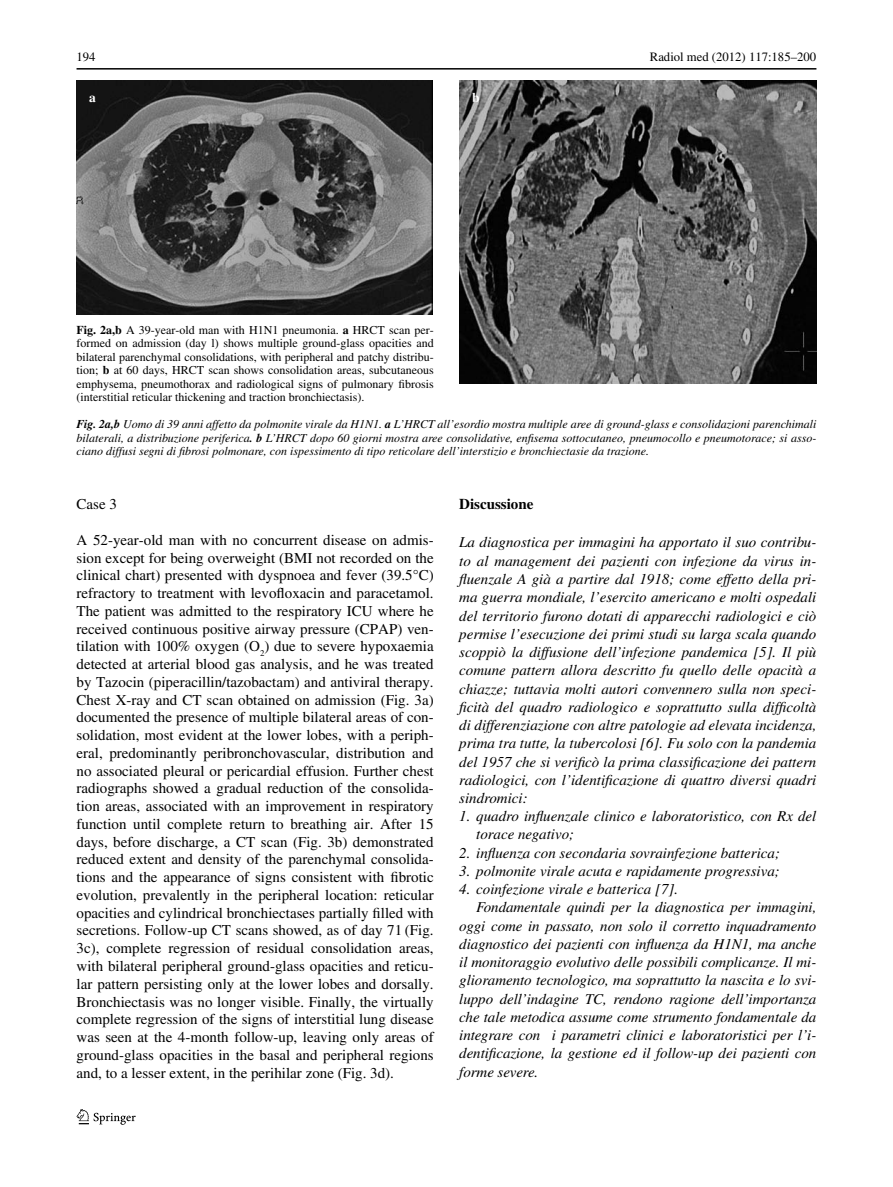
<style>
.page{position:relative;width:893px;height:1187px;background:#fff}
.page>*{position:absolute;margin:0;border:0;box-sizing:border-box;transform-origin:0 0}
.t1{font:15px/17.7px "Times";color:#000;text-align:justify}
.t2{font:italic 15px/18.3px "Times";letter-spacing:-.005em;color:#000;text-align:justify}
.t3{font:700 15px "Times";color:#000}
.t4{font:700 13.5px "Times";color:#fff}
.t5{font:12.75px "Times";color:#000}
.t6{font:italic 12px/13.5px "Times";color:#000;text-align:justify}
.t7{font:12px/13.5px "Times";color:#000;text-align:justify}
.s1{font-weight:700}
</style>
<div class="page">
<svg style="left:77px;top:1109px;width:59px;height:15px"></svg>
<hr style="left:77px;top:68px;width:739px;height:2px;background:#000">
<img style="left:77px;top:81px;width:355px;height:233px">
<img style="left:459px;top:81px;width:357px;height:302px">
<p class="t5" style="left:77px;top:50px;width:21px">194</p>
<p class="t5" style="left:650px;top:50px;width:168px">Radiol med (2012) 117:185–200</p>
<p class="t4" style="left:89px;top:89px;width:8px">a</p>
<p class="t4" style="left:472px;top:89px;width:9px">b</p>
<p class="t7" style="left:77px;top:323px;width:359px"><span class="s1">Fig. 2a,b</span> A 39-year-old man with H1N1 pneumonia. <span class="s1">a</span> HRCT scan per&shy;formed on admission (day l) shows multiple ground-glass opacities and bilateral parenchymal consolidations, with peripheral and patchy distribu&shy;tion; <span class="s1">b</span> at 60 days, HRCT scan shows consolidation areas, subcutaneous emphysema, pneumothorax and radiological signs of pulmonary fibrosis (interstitial reticular thickening and traction bronchiectasis).</p>
<p class="t6" style="left:77px;top:417px;width:741px"><span class="s1">Fig. 2a,b</span> Uomo di 39 anni affetto da polmonite virale da H1N1. <span class="s1">a</span> L’HRCT all’esordio mostra multiple aree di ground-glass e consolidazioni parenchimali bilaterali, a distribuzione periferica<span class="s1">. b</span> L’HRCT dopo 60 giorni mostra aree consolidative, enfisema sottocutaneo, pneumocollo e pneumotorace; si asso&shy;ciano diffusi segni di fibrosi polmonare, con ispessimento di tipo reticolare dell’interstizio e bronchiectasie da trazione.</p>
<p class="t1" style="left:77px;top:495px;width:42px">Case 3</p>
<p class="t1" style="left:77px;top:531px;width:359px">A 52-year-old man with no concurrent disease on admis&shy;sion except for being overweight (BMI not recorded on the clinical chart) presented with dyspnoea and fever (39.5°C) refractory to treatment with levofloxacin and paracetamol.<br>The patient was admitted to the respiratory ICU where he received continuous positive airway pressure (CPAP) ven&shy;tilation with 100% oxygen (O<sub>2</sub>) due to severe hypoxaemia detected at arterial blood gas analysis, and he was treated by Tazocin (piperacillin/tazobactam) and antiviral therapy.<br>Chest X-ray and CT scan obtained on admission (Fig. 3a) documented the presence of multiple bilateral areas of con&shy;solidation, most evident at the lower lobes, with a periph&shy;eral, predominantly peribronchovascular, distribution and no associated pleural or pericardial effusion. Further chest radiographs showed a gradual reduction of the consolida&shy;tion areas, associated with an improvement in respiratory function until complete return to breathing air. After 15 days, before discharge, a CT scan (Fig. 3b) demonstrated reduced extent and density of the parenchymal consolida&shy;tions and the appearance of signs consistent with fibrotic evolution, prevalently in the peripheral location: reticular opacities and cylindrical bronchiectases partially filled with secretions. Follow-up CT scans showed, as of day 71 (Fig.<br>3c), complete regression of residual consolidation areas, with bilateral peripheral ground-glass opacities and reticu&shy;lar pattern persisting only at the lower lobes and dorsally.<br>Bronchiectasis was no longer visible. Finally, the virtually complete regression of the signs of interstitial lung disease was seen at the 4-month follow-up, leaving only areas of ground-glass opacities in the basal and peripheral regions and, to a lesser extent, in the perihilar zone (Fig. 3d).</p>
<p class="t3" style="left:459px;top:495px;width:76px">Discussione</p>
<p class="t2" style="left:459px;top:533px;width:359px">La diagnostica per immagini ha apportato il suo contribu&shy;to al management dei pazienti con infezione da virus in&shy;fluenzale A già a partire dal 1918; come effetto della pri&shy;ma guerra mondiale, l’esercito americano e molti ospedali del territorio furono dotati di apparecchi radiologici e ciò permise l’esecuzione dei primi studi su larga scala quando scoppiò la diffusione dell’infezione pandemica [5]. Il più comune pattern allora descritto fu quello delle opacità a chiazze; tuttavia molti autori convennero sulla non speci&shy;ficità del quadro radiologico e soprattutto sulla difficoltà di differenziazione con altre patologie ad elevata incidenza, prima tra tutte, la tubercolosi [6]. Fu solo con la pandemia del 1957 che si verificò la prima classificazione dei pattern radiologici, con l’identificazione di quattro diversi quadri sindromici:</p>
<p class="t2" style="left:476px;top:807px;width:342px;text-indent:-17px">1. quadro influenzale clinico e laboratoristico, con Rx del torace negativo;</p>
<p class="t2" style="left:459px;top:843px;width:322px">2. influenza con secondaria sovrainfezione batterica;</p>
<p class="t2" style="left:459px;top:861px;width:322px">3. polmonite virale acuta e rapidamente progressiva;</p>
<p class="t2" style="left:459px;top:880px;width:220px">4. coinfezione virale e batterica [7].</p>
<p class="t2" style="left:476px;top:898px;width:342px">Fondamentale quindi per la diagnostica per immagini,</p>
<p class="t2" style="left:459px;top:916px;width:359px">oggi come in passato, non solo il corretto inquadramento</p>
<p class="t2" style="left:459px;top:934px;width:359px">diagnostico dei pazienti con influenza da H1N1, ma anche</p>
<p class="t2" style="left:459px;top:952px;width:359px">il monitoraggio evolutivo delle possibili complicanze. Il mi-</p>
<p class="t2" style="left:459px;top:971px;width:359px">glioramento tecnologico, ma soprattutto la nascita e lo svi-</p>
<p class="t2" style="left:459px;top:989px;width:359px">luppo dell’indagine TC, rendono ragione dell’importanza</p>
<p class="t2" style="left:459px;top:1007px;width:359px">che tale metodica assume come strumento fondamentale da</p>
<p class="t2" style="left:459px;top:1025px;width:359px">integrare con i parametri clinici e laboratoristici per l’i-</p>
<p class="t2" style="left:459px;top:1044px;width:359px">dentificazione, la gestione ed il follow-up dei pazienti con</p>
<p class="t2" style="left:459px;top:1062px;width:81px">forme severe.</p>
</div>
